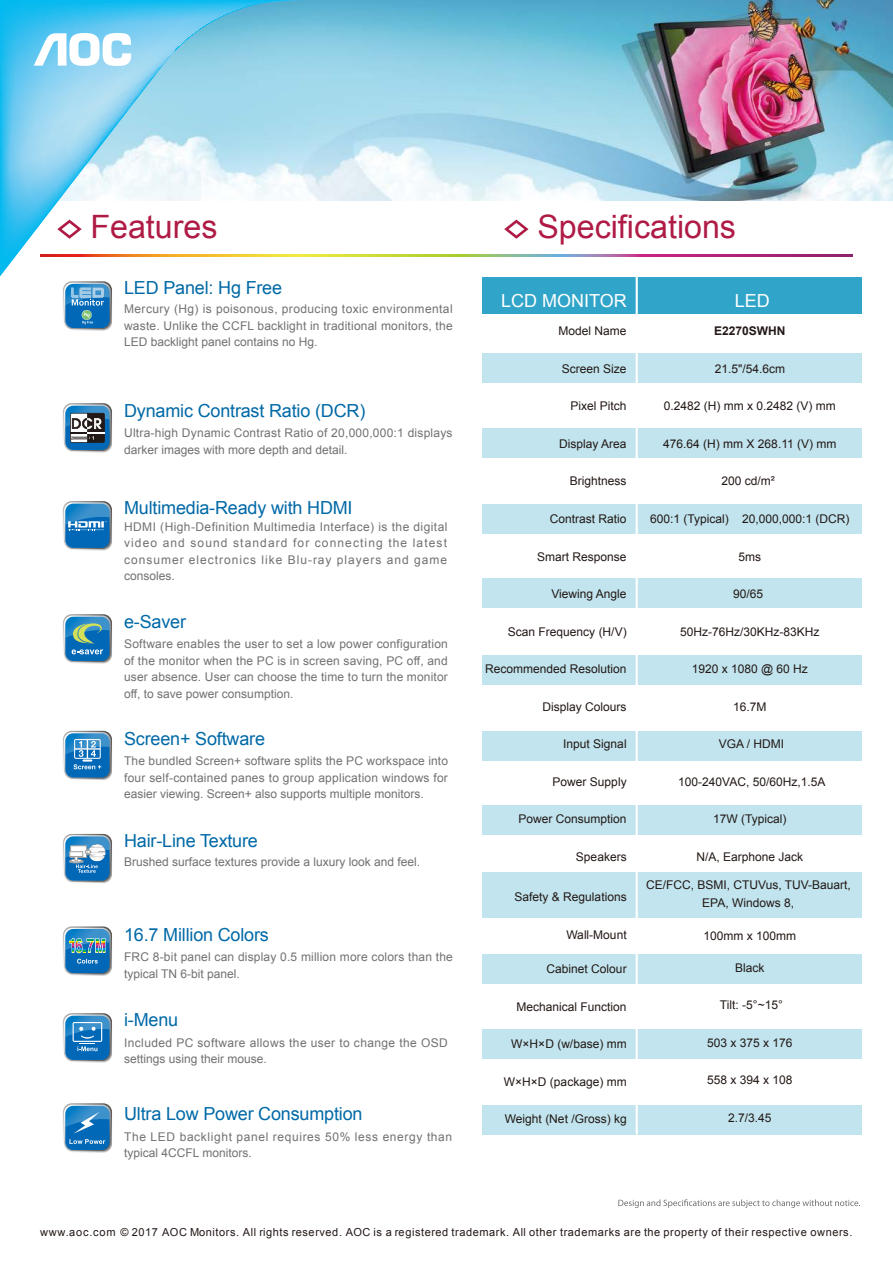
<style>
.page{position:relative;width:893px;height:1263px;background:#fff}
.page>*{position:absolute;margin:0;border:0;box-sizing:border-box;transform-origin:0 0}
.t1{font:32.25px "Arial";color:#af1b45}
.t2{font:18px "Arial";letter-spacing:-.01em;color:#0069a7}
.t3{font:18px "Arial";color:#fff}
.t4{font:12px/16.5px "Arial";letter-spacing:.01em;color:#727171;text-align:justify}
.t5{font:12px/18px "Arial";color:#221815;text-align:center}
.t6{font:12px/16.5px "Arial";letter-spacing:.03em;color:#727171}
.t7{font:12px/16.5px "Arial";letter-spacing:.05em;color:#727171}
.t8{font:700 12px "Arial";color:#221815}
.t9{font:11.1px "Arial";letter-spacing:.05em;color:#221815}
</style>
<div class="page">
<img style="left:305px;top:0;width:588px;height:200px">
<svg style="left:294px;top:0;width:11px;height:255px"></svg>
<svg style="left:0;top:0;width:294px;height:276px"></svg>
<svg style="left:34px;top:33px;width:97px;height:33px"></svg>
<svg style="left:57px;top:220px;width:25px;height:19px"></svg>
<svg style="left:504px;top:220px;width:24px;height:19px"></svg>
<svg style="left:618px;top:1199px;width:242px;height:9px"></svg>
<svg style="left:41px;top:255px;width:811px;height:2px;background:#c2865c"></svg>
<div style="left:483px;top:277px;width:379px;height:36px;background:#31a5c9"></div>
<div style="left:483px;top:353px;width:379px;height:30px;background:#c1e4ee"></div>
<div style="left:483px;top:428px;width:379px;height:30px;background:#c1e4ee"></div>
<div style="left:483px;top:504px;width:379px;height:30px;background:#c1e4ee"></div>
<div style="left:483px;top:578px;width:379px;height:30px;background:#c1e4ee"></div>
<div style="left:483px;top:655px;width:379px;height:30px;background:#c1e4ee"></div>
<div style="left:483px;top:731px;width:379px;height:29px;background:#c1e4ee"></div>
<div style="left:483px;top:805px;width:379px;height:30px;background:#c1e4ee"></div>
<div style="left:483px;top:872px;width:379px;height:46px;background:#c1e4ee"></div>
<div style="left:483px;top:954px;width:379px;height:30px;background:#c1e4ee"></div>
<div style="left:483px;top:1029px;width:379px;height:29px;background:#c1e4ee"></div>
<div style="left:483px;top:1105px;width:379px;height:29px;background:#c1e4ee"></div>
<hr style="left:636px;top:276px;width:2px;height:858px;background:#fff">
<svg style="left:63px;top:281px;width:49px;height:50px;background:#4f93c2"></svg>
<svg style="left:63px;top:403px;width:49px;height:49px"></svg>
<svg style="left:63px;top:614px;width:49px;height:49px;background:#4b90b4"></svg>
<svg style="left:63px;top:731px;width:49px;height:49px;background:#4d92c4"></svg>
<svg style="left:63px;top:926px;width:49px;height:50px;background:#4e8fb9"></svg>
<svg style="left:63px;top:834px;width:49px;height:49px;background:#639bc4"></svg>
<svg style="left:63px;top:1013px;width:49px;height:49px;background:#468dc2"></svg>
<svg style="left:63px;top:1103px;width:49px;height:49px;background:#428bc1"></svg>
<svg style="left:63px;top:501px;width:49px;height:49px;background:#448cc1"></svg>
<h1 class="t1" style="left:90px;top:204px;width:129px">Features</h1>
<h1 class="t1" style="left:537px;top:204px;width:200px">Specifications</h1>
<h2 class="t2" style="left:124px;top:276px;width:160px">LED Panel: Hg Free</h2>
<p class="t4" style="left:124px;top:301px;width:330px">Mercury (Hg) is poisonous, producing toxic environmental waste. Unlike the CCFL backlight in traditional monitors, the LED backlight panel contains no Hg.</p>
<h2 class="t2" style="left:124px;top:398px;width:243px">Dynamic Contrast Ratio (DCR)</h2>
<p class="t4" style="left:124px;top:425px;width:330px">Ultra-high Dynamic Contrast Ratio of 20,000,000:1 displays darker images with more depth and detail.</p>
<h2 class="t2" style="left:124px;top:495px;width:230px">Multimedia-Ready with HDMI</h2>
<p class="t4" style="left:124px;top:518px;width:325px">HDMI (High-Definition Multimedia Interface) is the digital video and sound standard for connecting the latest consumer electronics like Blu-ray players and game consoles.</p>
<h2 class="t2" style="left:124px;top:609px;width:63px">e-Saver</h2>
<p class="t4" style="left:124px;top:636px;width:325px">Software enables the user to set a low power configuration of the monitor when the PC is in screen saving, PC off, and user absence. User can choose the time to turn the monitor off, to save power consumption.</p>
<h2 class="t2" style="left:124px;top:726px;width:142px">Screen+ Software</h2>
<p class="t4" style="left:124px;top:752px;width:325px">The bundled Screen+ software splits the PC workspace into four self-contained panes to group application windows for easier viewing. Screen+ also supports multiple monitors.</p>
<h2 class="t2" style="left:124px;top:828px;width:135px">Hair-Line Texture</h2>
<p class="t4" style="left:124px;top:853px;width:298px">Brushed surface textures provide a luxury look and feel.</p>
<h2 class="t2" style="left:124px;top:922px;width:146px">16.7 Million Colors</h2>
<p class="t4" style="left:124px;top:949px;width:330px">FRC 8-bit panel can display 0.5 million more colors than the typical TN 6-bit panel.</p>
<h2 class="t2" style="left:124px;top:1007px;width:56px">i-Menu</h2>
<p class="t6" style="left:124px;top:1034px;width:325px">Included PC software allows the user to change the OSD settings using their mouse.</p>
<h2 class="t2" style="left:124px;top:1101px;width:240px">Ultra Low Power Consumption</h2>
<p class="t7" style="left:124px;top:1128px;width:330px">The LED backlight panel requires 50% less energy than typical 4CCFL monitors.</p>
<h2 class="t3" style="left:501px;top:288px;width:127px">LCD MONITOR</h2>
<h2 class="t3" style="left:735px;top:288px;width:37px">LED</h2>
<p class="t5" style="left:559px;top:322px;width:70px">Model Name</p>
<p class="t5" style="left:562px;top:360px;width:66px">Screen Size</p>
<p class="t5" style="left:571px;top:397px;width:58px">Pixel Pitch</p>
<p class="t5" style="left:559px;top:435px;width:69px">Display Area</p>
<p class="t5" style="left:570px;top:472px;width:58px">Brightness</p>
<p class="t5" style="left:550px;top:510px;width:78px">Contrast Ratio</p>
<p class="t5" style="left:537px;top:547px;width:91px">Smart Response</p>
<p class="t5" style="left:551px;top:585px;width:77px">Viewing Angle</p>
<p class="t5" style="left:508px;top:622px;width:120px">Scan Frequency (H/V)</p>
<p class="t5" style="left:485px;top:660px;width:143px">Recommended Resolution</p>
<p class="t5" style="left:543px;top:697px;width:86px">Display Colours</p>
<p class="t5" style="left:563px;top:735px;width:65px">Input Signal</p>
<p class="t5" style="left:553px;top:772px;width:76px">Power Supply</p>
<p class="t5" style="left:519px;top:810px;width:110px">Power Consumption</p>
<p class="t5" style="left:576px;top:847px;width:52px">Speakers</p>
<p class="t5" style="left:515px;top:888px;width:114px">Safety &amp; Regulations</p>
<p class="t5" style="left:566px;top:925px;width:62px">Wall-Mount</p>
<p class="t5" style="left:547px;top:960px;width:82px">Cabinet Colour</p>
<p class="t5" style="left:517px;top:997px;width:112px">Mechanical Function</p>
<p class="t5" style="left:511px;top:1035px;width:117px">W×H×D (w/base) mm</p>
<p class="t5" style="left:504px;top:1072px;width:124px">W×H×D (package) mm</p>
<p class="t5" style="left:505px;top:1110px;width:123px">Weight (Net /Gross) kg</p>
<p class="t8" style="left:714px;top:323px;width:73px">E2270SWHN</p>
<p class="t5" style="left:715px;top:360px;width:72px">21.5"/54.6cm</p>
<p class="t5" style="left:664px;top:397px;width:174px">0.2482 (H) mm x 0.2482 (V) mm</p>
<p class="t5" style="left:663px;top:435px;width:175px">476.64 (H) mm X 268.11 (V) mm</p>
<p class="t5" style="left:721px;top:472px;width:55px">200 cd/m²</p>
<p class="t5" style="left:650px;top:510px;width:201px">600:1 (Typical) 20,000,000:1 (DCR)</p>
<p class="t5" style="left:738px;top:547px;width:24px">5ms</p>
<p class="t5" style="left:733px;top:585px;width:32px">90/65</p>
<p class="t5" style="left:680px;top:622px;width:141px">50Hz-76Hz/30KHz-83KHz</p>
<p class="t5" style="left:692px;top:660px;width:118px">1920 x 1080 @ 60 Hz</p>
<p class="t5" style="left:733px;top:697px;width:35px">16.7M</p>
<p class="t5" style="left:719px;top:735px;width:67px">VGA / HDMI</p>
<p class="t5" style="left:678px;top:772px;width:149px">100-240VAC, 50/60Hz,1.5A</p>
<p class="t5" style="left:713px;top:810px;width:75px">17W (Typical)</p>
<p class="t5" style="left:696px;top:847px;width:108px">N/A, Earphone Jack</p>
<p class="t5" style="left:646px;top:876px;width:206px">CE/FCC, BSMI, CTUVus, TUV-Bauart,<br>EPA, Windows 8,</p>
<p class="t5" style="left:703px;top:927px;width:94px">100mm x 100mm</p>
<p class="t5" style="left:735px;top:958px;width:31px">Black</p>
<p class="t5" style="left:720px;top:996px;width:64px">Tilt: -5°~15°</p>
<p class="t5" style="left:707px;top:1033px;width:87px">503 x 375 x 176</p>
<p class="t5" style="left:707px;top:1071px;width:87px">558 x 394 x 108</p>
<p class="t5" style="left:728px;top:1108px;width:45px">2.7/3.45</p>
<p class="t9" style="left:40px;top:1225px;width:814px">www.aoc.com © 2017 AOC Monitors. All rights reserved. AOC is a registered trademark. All other trademarks are the property of their respective owners.</p>
</div>
